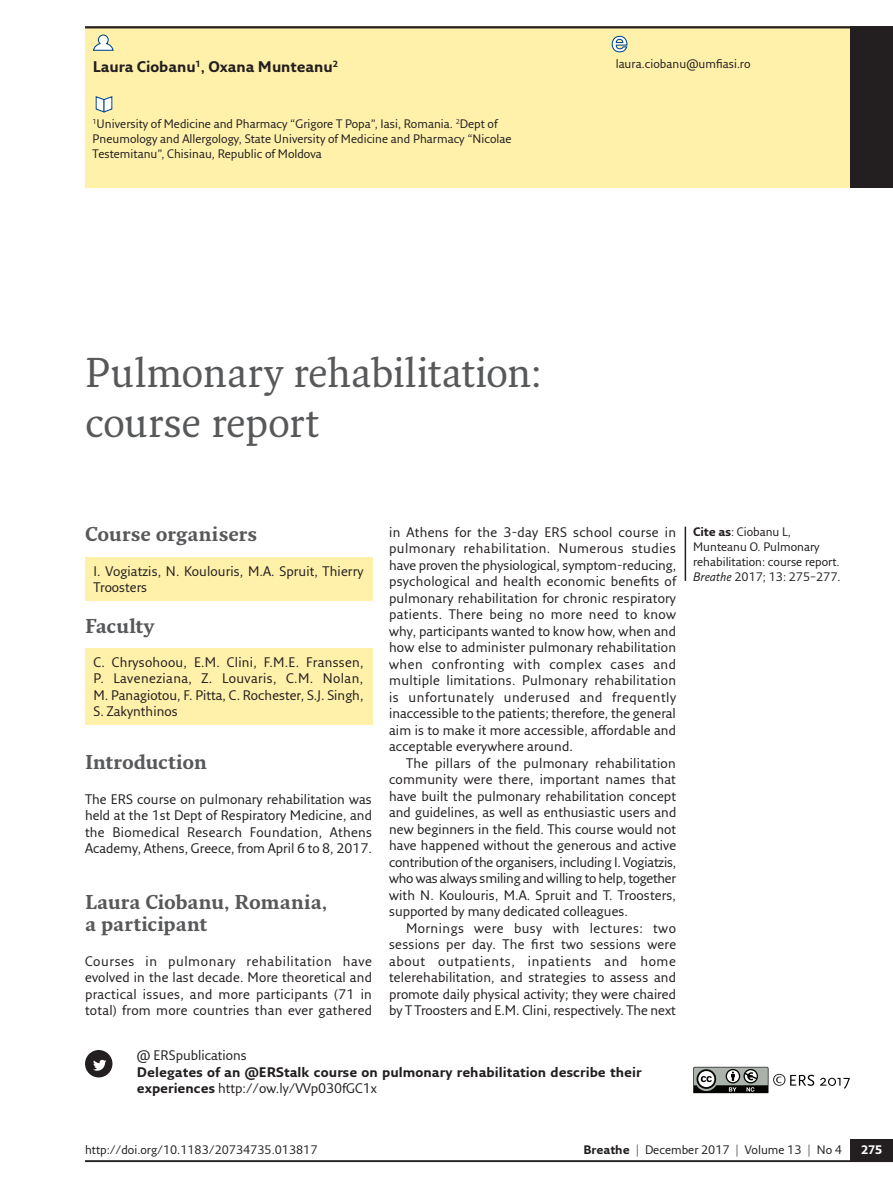
<style>
.page{position:relative;width:893px;height:1191px;background:#fff}
.page>*{position:absolute;margin:0;border:0;box-sizing:border-box;transform-origin:0 0}
.t1{font:40.5px/49.5px "Fresco Std";letter-spacing:-.005em;color:#57585a}
.t2{font:700 19.5px/22.5px "Fresco Std";color:#57585a}
.t3{font:700 15px "Fresco Sans Pro";color:#231f20}
.t4{font:13.5px/16.5px "Fresco Sans Pro";color:#231f20;text-align:justify}
.t5{font:700 13.5px/16.5px "Fresco Sans Pro";letter-spacing:.005em;color:#231f20}
.t6{font:12px/15px "Fresco Sans Pro";color:#231f20}
.t7{font:700 12px "Fresco Sans Pro";color:#fff}
.s1{font-weight:400}
.s2{font-weight:700}
.s3{font-style:italic}
</style>
<div class="page">
<hr style="left:85px;top:1160px;width:808px;height:2px;background:#231f20">
<div style="left:850px;top:1138px;width:43px;height:23px;background:#231f20"></div>
<div style="left:85px;top:26px;width:808px;height:162px;background:#fff0aa"></div>
<hr style="left:85px;top:26px;width:808px;height:2px;background:#231f20">
<div style="left:850px;top:26px;width:43px;height:162px;background:#231f20"></div>
<svg style="left:95px;top:96px;width:18px;height:17px"></svg>
<svg style="left:93px;top:34px;width:21px;height:17px"></svg>
<svg style="left:611px;top:35px;width:17px;height:18px"></svg>
<svg style="left:693px;top:1066px;width:121px;height:27px"></svg>
<svg style="left:820px;top:1077px;width:30px;height:11px"></svg>
<hr style="left:685px;top:527px;width:1px;height:54px;background:#231f20">
<div style="left:86px;top:1050px;width:26px;height:26px;background:#231f20;border-radius:50%"></div>
<div style="left:85px;top:1050px;width:27px;height:27px;border:2px solid #231f20;border-radius:50%"></div>
<div style="left:87px;top:1052px;width:23px;height:23px;background:#231f20;border-radius:50%"></div>
<svg style="left:93px;top:1059px;width:13px;height:11px"></svg>
<div style="left:85px;top:557px;width:287px;height:44px;background:#fff0aa"></div>
<div style="left:85px;top:648px;width:287px;height:76px;background:#fff0aa"></div>
<p class="t3" style="left:93px;top:57px;width:247px">Laura Ciobanu<sup>1</sup>, Oxana Munteanu<sup>2</sup></p>
<p class="t6" style="left:616px;top:56px;width:136px">laura.ciobanu@umfiasi.ro</p>
<p class="t6" style="left:92px;top:116px;width:421px"><sup>1</sup>University of Medicine and Pharmacy “Grigore T Popa”, Iasi, Romania. <sup>2</sup>Dept of<br>Pneumology and Allergology, State University of Medicine and Pharmacy “Nicolae<br>Testemitanu”, Chisinau, Republic of Moldova</p>
<h1 class="t1" style="left:85px;top:347px;width:459px">Pulmonary rehabilitation: course report</h1>
<h2 class="t2" style="left:85px;top:522px;width:174px">Course organisers</h2>
<p class="t4" style="left:94px;top:562px;width:271px">I. Vogiatzis, N. Koulouris, M.A. Spruit, Thierry<br>Troosters</p>
<h2 class="t2" style="left:85px;top:614px;width:71px">Faculty</h2>
<p class="t4" style="left:94px;top:653px;width:272px">C. Chrysohoou, E.M. Clini, F.M.E. Franssen, P. Laveneziana, Z. Louvaris, C.M. Nolan, M. Panagiotou, F. Pitta, C. Rochester, S.J. Singh, S. Zakynthinos</p>
<h2 class="t2" style="left:85px;top:750px;width:123px">Introduction</h2>
<p class="t4" style="left:85px;top:790px;width:289px">The ERS course on pulmonary rehabilitation was held at the 1st Dept of Respiratory Medicine, and the Biomedical Research Foundation, Athens Academy, Athens, Greece, from April 6 to 8, 2017.</p>
<h2 class="t2" style="left:85px;top:890px;width:244px">Laura Ciobanu, Romania, a participant</h2>
<p class="t4" style="left:85px;top:952px;width:289px">Courses in pulmonary rehabilitation have evolved in the last decade. More theoretical and practical issues, and more participants (71 in total) from more countries than ever gathered</p>
<p class="t4" style="left:389px;top:523px;width:289px">in Athens for the 3-day ERS school course in pulmonary rehabilitation. Numerous studies have proven the physiological, symptom-reducing, psychological and health economic benefits of pulmonary rehabilitation for chronic respiratory patients. There being no more need to know why, participants wanted to know how, when and how else to administer pulmonary rehabilitation when confronting with complex cases and multiple limitations. Pulmonary rehabilitation is unfortunately underused and frequently inaccessible to the patients; therefore, the general aim is to make it more accessible, affordable and acceptable everywhere around.</p>
<p class="t4" style="left:389px;top:754px;width:289px;text-indent:17px">The pillars of the pulmonary rehabilitation community were there, important names that have built the pulmonary rehabilitation concept and guidelines, as well as enthusiastic users and new beginners in the field. This course would not have happened without the generous and active contribution of the organisers, including I. Vogiatzis, who was always smiling and willing to help, together with N. Koulouris, M.A. Spruit and T. Troosters, supported by many dedicated colleagues.</p>
<p class="t4" style="left:389px;top:919px;width:289px;text-indent:17px">Mornings were busy with lectures: two sessions per day. The first two sessions were about outpatients, inpatients and home telerehabilitation, and strategies to assess and promote daily physical activity; they were chaired by T Troosters and E.M. Clini, respectively. The next</p>
<p class="t4" style="left:137px;top:1046px;width:111px">@ ERSpublications</p>
<p class="t5" style="left:137px;top:1063px;width:506px">Delegates of an @ERStalk course on pulmonary rehabilitation describe their experiences <span class="s1">http://ow.ly/VVp030fGC1x</span></p>
<p class="t6" style="left:693px;top:523px;width:149px"><span class="s2">Cite as</span>: Ciobanu L,<br>Munteanu O. Pulmonary rehabilitation: course report.<br><span class="s3">Breathe</span> 2017; 13: 275–277.</p>
<p class="t6" style="left:85px;top:1142px;width:234px">http://doi.org/10.1183/20734735.013817</p>
<p class="t6" style="left:583px;top:1142px;width:260px"><span class="s2">Breathe</span> | December 2017 | Volume 13 | No 4</p>
<p class="t7" style="left:861px;top:1142px;width:23px">275</p>
</div>
